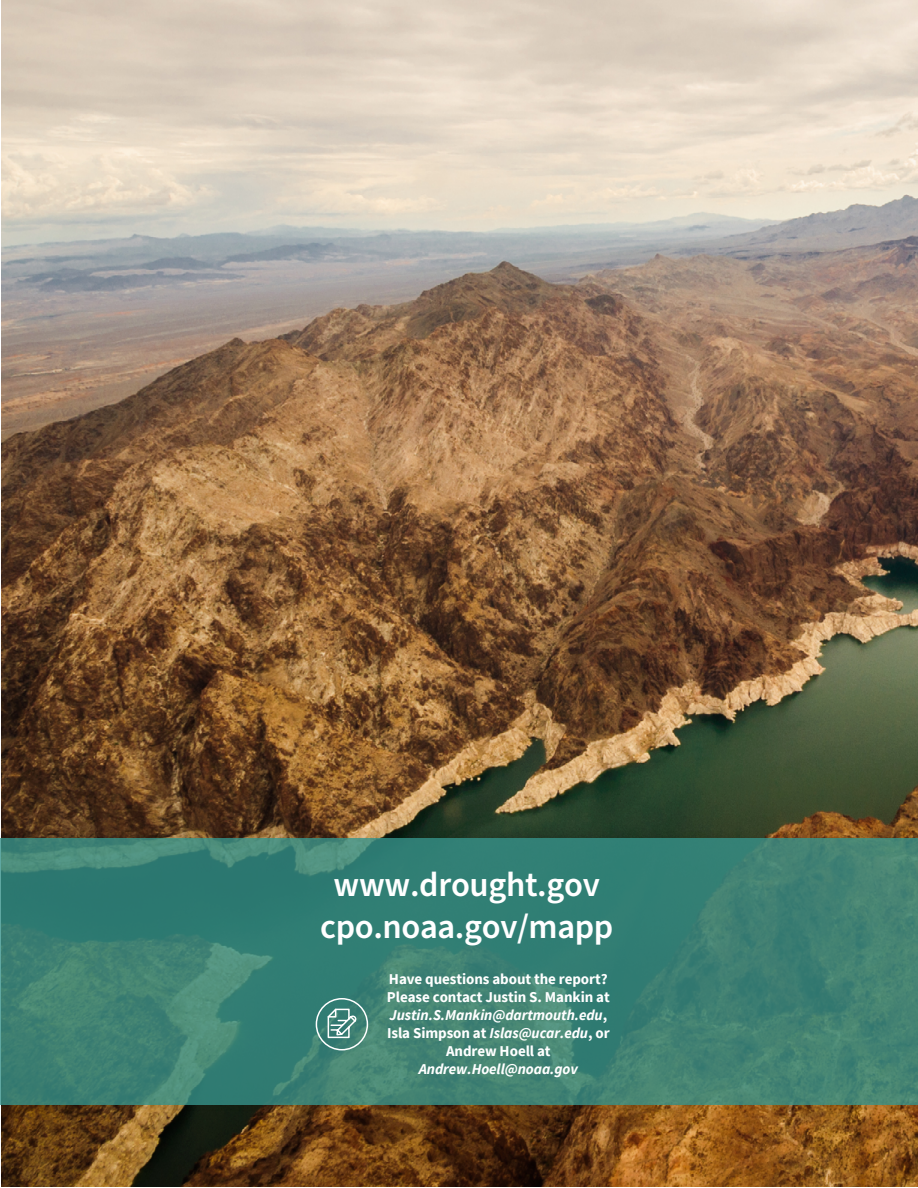
<style>
.page{position:relative;width:918px;height:1188px;background:#fff}
.page>*{position:absolute;margin:0;border:0;box-sizing:border-box;transform-origin:0 0}
.t1{font:600 34.5px/42px "Source Sans Pro";letter-spacing:-.01em;color:#fff;text-align:center}
.t2{font:700 15px/18px "Source Sans Pro";letter-spacing:-.005em;color:#fff;text-align:center}
.t3{font:italic 700 15px "Source Sans Pro";letter-spacing:-.005em;color:#fff}
.s1{font-style:italic}
</style>
<div class="page">
<img style="left:1px;top:0;width:917px;height:1187px">
<div style="left:0;top:829px;width:918px;height:284px;background:#000;opacity:.5"></div>
<svg style="left:0;top:838px;width:918px;height:266px"></svg>
<div style="left:316px;top:998px;width:52px;height:52px;border:2px solid #fff;border-radius:50%"></div>
<svg style="left:326px;top:1006px;width:31px;height:33px"></svg>
<h1 class="t1" style="left:320px;top:864px;width:295px">www.drought.gov cpo.noaa.gov/mapp</h1>
<p class="t2" style="left:387px;top:970px;width:224px">Have questions about the report?<br>Please contact Justin S. Mankin at<br><span class="s1">Justin.S.Mankin@dartmouth.edu</span>,<br>Isla Simpson at <span class="s1">Islas@ucar.edu</span>, or<br>Andrew Hoell at</p>
<p class="t3" style="left:419px;top:1059px;width:161px">Andrew.Hoell@noaa.gov</p>
</div>
